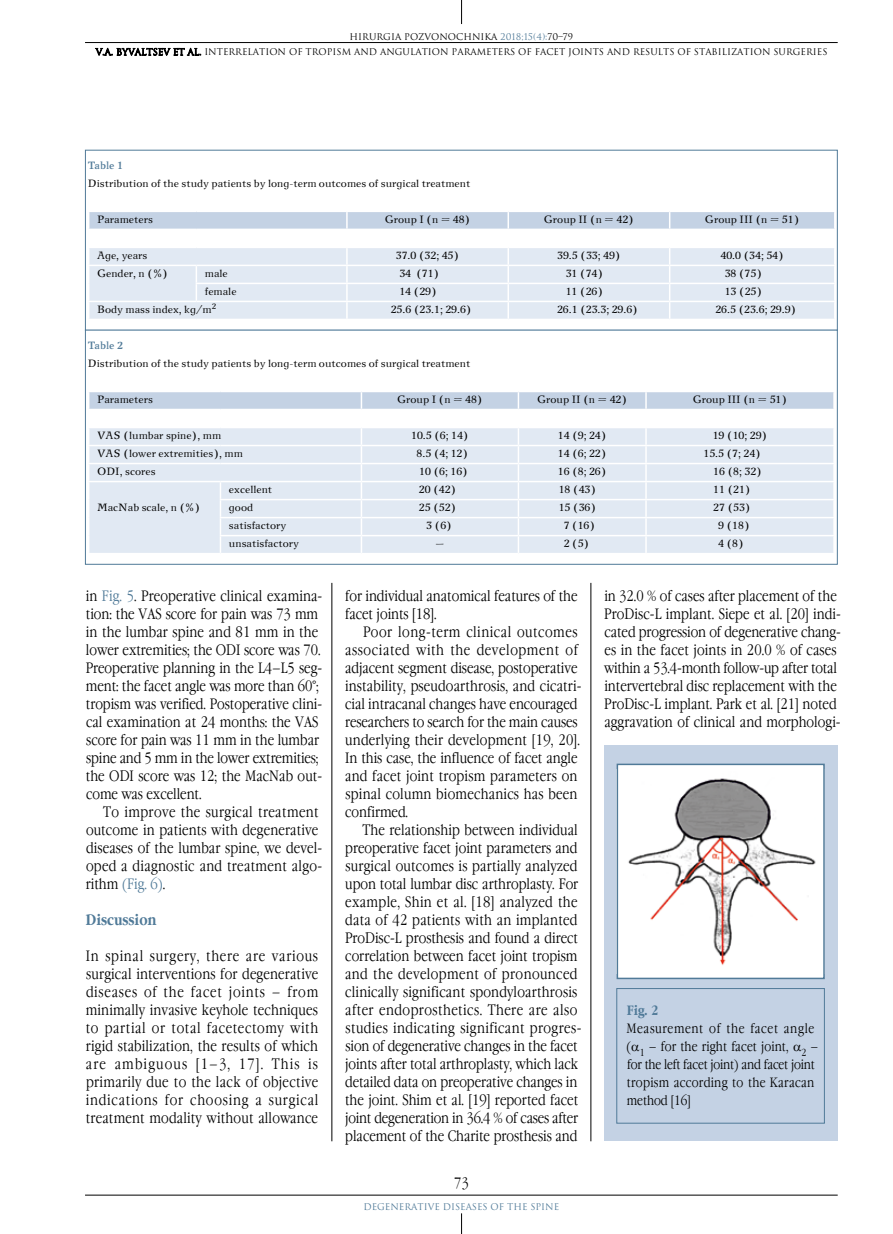
<style>
.page{position:relative;width:893px;height:1234px;background:#fff}
.page>*{position:absolute;margin:0;border:0;box-sizing:border-box;transform-origin:0 0}
.t1{font:300 15px/18px "Garamond Narrow C";color:#000}
.t2{font:700 15px "Garamond Narrow C";color:#507a98}
.t3{font:300 13.5px/18px "Garamond Narrow C";letter-spacing:.01em;color:#000}
.t4{font:700 13.5px "Garamond Narrow C";color:#507a98}
.t5{font:10.5px "New Journal C";color:#000}
.t6{font:700 10.5px "New Journal C";color:#507a98}
.t7{font:9px "Romul";color:#000}
.t8{font:9px "Romul";color:#507a98}
.s1{color:#507a98}
</style>
<div class="page">
<hr style="left:85px;top:42px;width:753px;height:1px;background:#000">
<svg style="left:461px;top:0;width:1px;height:24px"></svg>
<hr style="left:85px;top:1194px;width:753px;height:1px;background:#000">
<svg style="left:461px;top:1213px;width:1px;height:20px"></svg>
<svg style="left:95px;top:47px;width:106px;height:9px"></svg>
<hr style="left:332px;top:582px;width:1px;height:558px;background:#000">
<hr style="left:591px;top:582px;width:1px;height:558px;background:#000">
<svg style="left:85px;top:149px;width:753px;height:180px"></svg>
<svg style="left:85px;top:329px;width:753px;height:236px"></svg>
<div style="left:604px;top:745px;width:233px;height:395px;background:#c4d2e4"></div>
<div style="left:616px;top:987px;width:209px;height:136px;border:1px solid #507a98"></div>
<img style="left:620px;top:768px;width:202px;height:205px">
<div style="left:617px;top:763px;width:208px;height:215px;border:2px solid #507a98"></div>
<p class="t7" style="left:350px;top:31px;width:225px">HIRURGIA POZVONOCHNIKA <span class="s1">2018;15(4):</span>70–79</p>
<p class="t7" style="left:96px;top:47px;width:733px">V.A. BYVALTSEV ET AL. INTERRELATION OF TROPISM AND ANGULATION PARAMETERS OF FACET JOINTS AND RESULTS OF STABILIZATION SURGERIES</p>
<p class="t6" style="left:88px;top:158px;width:36px">Table 1</p>
<p class="t5" style="left:88px;top:177px;width:384px">Distribution of the study patients by long-term outcomes of surgical treatment</p>
<p class="t5" style="left:97px;top:213px;width:57px">Parameters</p>
<p class="t5" style="left:385px;top:213px;width:87px">Group I (n = 48)</p>
<p class="t5" style="left:544px;top:213px;width:92px">Group II (n = 42)</p>
<p class="t5" style="left:705px;top:213px;width:96px">Group III (n = 51)</p>
<p class="t5" style="left:97px;top:249px;width:52px">Age, years</p>
<p class="t5" style="left:396px;top:249px;width:65px">37.0 (32; 45)</p>
<p class="t5" style="left:557px;top:249px;width:65px">39.5 (33; 49)</p>
<p class="t5" style="left:720px;top:249px;width:65px">40.0 (34; 54)</p>
<p class="t5" style="left:97px;top:267px;width:72px">Gender, n (%)</p>
<p class="t5" style="left:205px;top:267px;width:25px">male</p>
<p class="t5" style="left:399px;top:267px;width:41px">34 (71)</p>
<p class="t5" style="left:566px;top:267px;width:39px">31 (74)</p>
<p class="t5" style="left:725px;top:267px;width:39px">38 (75)</p>
<p class="t5" style="left:205px;top:285px;width:33px">female</p>
<p class="t5" style="left:399px;top:285px;width:39px">14 (29)</p>
<p class="t5" style="left:566px;top:285px;width:39px">11 (26)</p>
<p class="t5" style="left:725px;top:285px;width:39px">13 (25)</p>
<p class="t5" style="left:97px;top:303px;width:120px">Body mass index, kg/m<sup>2</sup></p>
<p class="t5" style="left:391px;top:303px;width:83px">25.6 (23.1; 29.6)</p>
<p class="t5" style="left:557px;top:303px;width:83px">26.1 (23.3; 29.6)</p>
<p class="t5" style="left:715px;top:303px;width:83px">26.5 (23.6; 29.9)</p>
<p class="t6" style="left:88px;top:338px;width:36px">Table 2</p>
<p class="t5" style="left:88px;top:357px;width:384px">Distribution of the study patients by long-term outcomes of surgical treatment</p>
<p class="t5" style="left:97px;top:393px;width:57px">Parameters</p>
<p class="t5" style="left:397px;top:393px;width:87px">Group I (n = 48)</p>
<p class="t5" style="left:537px;top:393px;width:92px">Group II (n = 42)</p>
<p class="t5" style="left:693px;top:393px;width:96px">Group III (n = 51)</p>
<p class="t5" style="left:97px;top:429px;width:126px">VAS (lumbar spine), mm</p>
<p class="t5" style="left:411px;top:429px;width:59px">10.5 (6; 14)</p>
<p class="t5" style="left:558px;top:429px;width:50px">14 (9; 24)</p>
<p class="t5" style="left:713px;top:429px;width:56px">19 (10; 29)</p>
<p class="t5" style="left:97px;top:447px;width:147px">VAS (lower extremities), mm</p>
<p class="t5" style="left:417px;top:447px;width:53px">8.5 (4; 12)</p>
<p class="t5" style="left:558px;top:447px;width:50px">14 (6; 22)</p>
<p class="t5" style="left:703px;top:447px;width:59px">15.5 (7; 24)</p>
<p class="t5" style="left:97px;top:465px;width:60px">ODI, scores</p>
<p class="t5" style="left:419px;top:465px;width:50px">10 (6; 16)</p>
<p class="t5" style="left:558px;top:465px;width:50px">16 (8; 26)</p>
<p class="t5" style="left:713px;top:465px;width:50px">16 (8; 32)</p>
<p class="t5" style="left:97px;top:501px;width:105px">MacNab scale, n (%)</p>
<p class="t5" style="left:229px;top:483px;width:45px">excellent</p>
<p class="t5" style="left:419px;top:483px;width:39px">20 (42)</p>
<p class="t5" style="left:559px;top:483px;width:39px">18 (43)</p>
<p class="t5" style="left:713px;top:483px;width:39px">11 (21)</p>
<p class="t5" style="left:229px;top:501px;width:26px">good</p>
<p class="t5" style="left:419px;top:501px;width:39px">25 (52)</p>
<p class="t5" style="left:559px;top:501px;width:39px">15 (36)</p>
<p class="t5" style="left:713px;top:501px;width:39px">27 (53)</p>
<p class="t5" style="left:229px;top:519px;width:59px">satisfactory</p>
<p class="t5" style="left:426px;top:519px;width:27px">3 (6)</p>
<p class="t5" style="left:564px;top:519px;width:33px">7 (16)</p>
<p class="t5" style="left:718px;top:519px;width:33px">9 (18)</p>
<p class="t5" style="left:229px;top:537px;width:71px">unsatisfactory</p>
<p class="t5" style="left:436px;top:537px;width:10px">–</p>
<p class="t5" style="left:564px;top:537px;width:27px">2 (5)</p>
<p class="t5" style="left:718px;top:537px;width:27px">4 (8)</p>
<p class="t1" style="left:86px;top:587px;width:238px">in <span class="s1">Fig. 5</span>. Preoperative clinical examina&shy;tion: the VAS score for pain was 73 mm in the lumbar spine and 81 mm in the lower extremities; the ODI score was 70.<br>Preoperative planning in the L4–L5 seg&shy;ment: the facet angle was more than 60°; tropism was verified. Postoperative clini&shy;cal examination at 24 months: the VAS score for pain was 11 mm in the lumbar spine and 5 mm in the lower extremities; the ODI score was 12; the MacNab out&shy;come was excellent.</p>
<p class="t1" style="left:86px;top:803px;width:238px;text-indent:18px">To improve the surgical treatment outcome in patients with degenerative diseases of the lumbar spine, we devel&shy;oped a diagnostic and treatment algo&shy;rithm <span class="s1">(Fig. 6)</span>.</p>
<p class="t2" style="left:86px;top:911px;width:72px">Discussion</p>
<p class="t1" style="left:86px;top:947px;width:234px;text-align:justify">In spinal surgery, there are various surgical interventions for degenerative diseases of the facet joints – from minimally invasive keyhole techniques to partial or total facetectomy with rigid stabilization, the results of which are ambiguous [1–3, 17]. This is primarily due to the lack of objective indications for choosing a surgical treatment modality without allowance</p>
<p class="t1" style="left:345px;top:587px;width:234px">for individual anatomical features of the facet joints [18].</p>
<p class="t1" style="left:345px;top:623px;width:238px;text-indent:18px">Poor long-term clinical outcomes associated with the development of adjacent segment disease, postoperative instability, pseudoarthrosis, and cicatri&shy;cial intracanal changes have encouraged researchers to search for the main causes underlying their development [19, 20].<br>In this case, the influence of facet angle and facet joint tropism parameters on spinal column biomechanics has been confirmed.</p>
<p class="t1" style="left:345px;top:821px;width:238px;text-indent:18px">The relationship between individual preoperative facet joint parameters and surgical outcomes is partially analyzed upon total lumbar disc arthroplasty. For example, Shin et al. [18] analyzed the data of 42 patients with an implanted ProDisc-L prosthesis and found a direct correlation between facet joint tropism and the development of pronounced clinically significant spondyloarthrosis after endoprosthetics. There are also studies indicating significant progres&shy;sion of degenerative changes in the facet joints after total arthroplasty, which lack detailed data on preoperative changes in the joint. Shim et al. [19] reported facet joint degeneration in 36.4 % of cases after placement of the Charite prosthesis and</p>
<p class="t1" style="left:454px;top:1173px;width:16px">73</p>
<p class="t8" style="left:363px;top:1200px;width:197px">DEGENERATIVE DISEASES OF THE SPINE</p>
<p class="t1" style="left:604px;top:587px;width:238px">in 32.0 % of cases after placement of the ProDisc-L implant. Siepe et al. [20] indi&shy;cated progression of degenerative chang&shy;es in the facet joints in 20.0 % of cases within a 53.4-month follow-up after total intervertebral disc replacement with the ProDisc-L implant. Park et al. [21] noted aggravation of clinical and morphologi-</p>
<p class="t4" style="left:627px;top:1002px;width:33px">Fig. 2</p>
<p class="t3" style="left:626px;top:1019px;width:194px">Measurement of the facet angle ( <sub>1</sub> – for the right facet joint, <sub>2</sub> – for the left facet joint) and facet joint tropism according to the Karacan method [16]</p>
</div>
